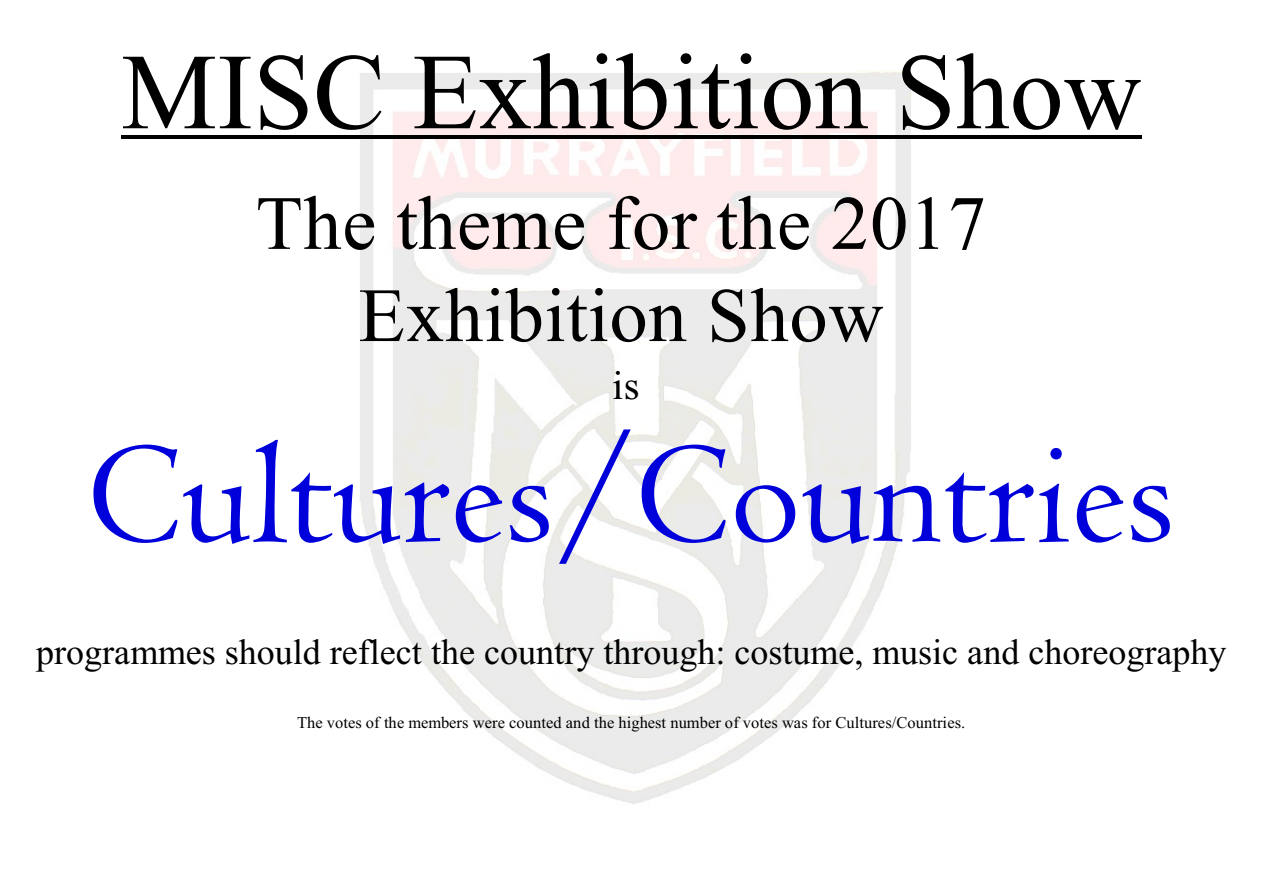
<style>
.page{position:relative;width:1263px;height:893px;background:#fff}
.page>*{position:absolute;margin:0;border:0;box-sizing:border-box;transform-origin:0 0}
.t1{font:151.5px "Centaur";color:#0000db}
.t2{font:108px "Times New Roman";color:#000}
.t3{font:76.5px/92.1px "Times New Roman";letter-spacing:.01em;color:#000;text-align:center}
.t4{font:40.5px "Times New Roman";color:#000}
.t5{font:36px "Times New Roman";color:#000}
.t6{font:16.5px "Times New Roman";color:#000}
</style>
<div class="page">
<img style="left:356px;top:70px;width:555px;height:734px">
<hr style="left:121px;top:136px;width:1021px;height:3px;background:#000">
<h2 class="t2" style="left:121px;top:53px;width:1022px">MISC Exhibition Show</h2>
<h3 class="t3" style="left:256px;top:185px;width:732px">The theme for the 2017<br>Exhibition Show</h3>
<h3 class="t4" style="left:612px;top:371px;width:29px">is</h3>
<h1 class="t1" style="left:87px;top:440px;width:1090px">Cultures/Countries</h1>
<h3 class="t5" style="left:36px;top:639px;width:1192px">programmes should reflect the country through: costume, music and choreography</h3>
<p class="t6" style="left:297px;top:716px;width:670px">The votes of the members were counted and the highest number of votes was for Cultures/Countries.</p>
</div>
